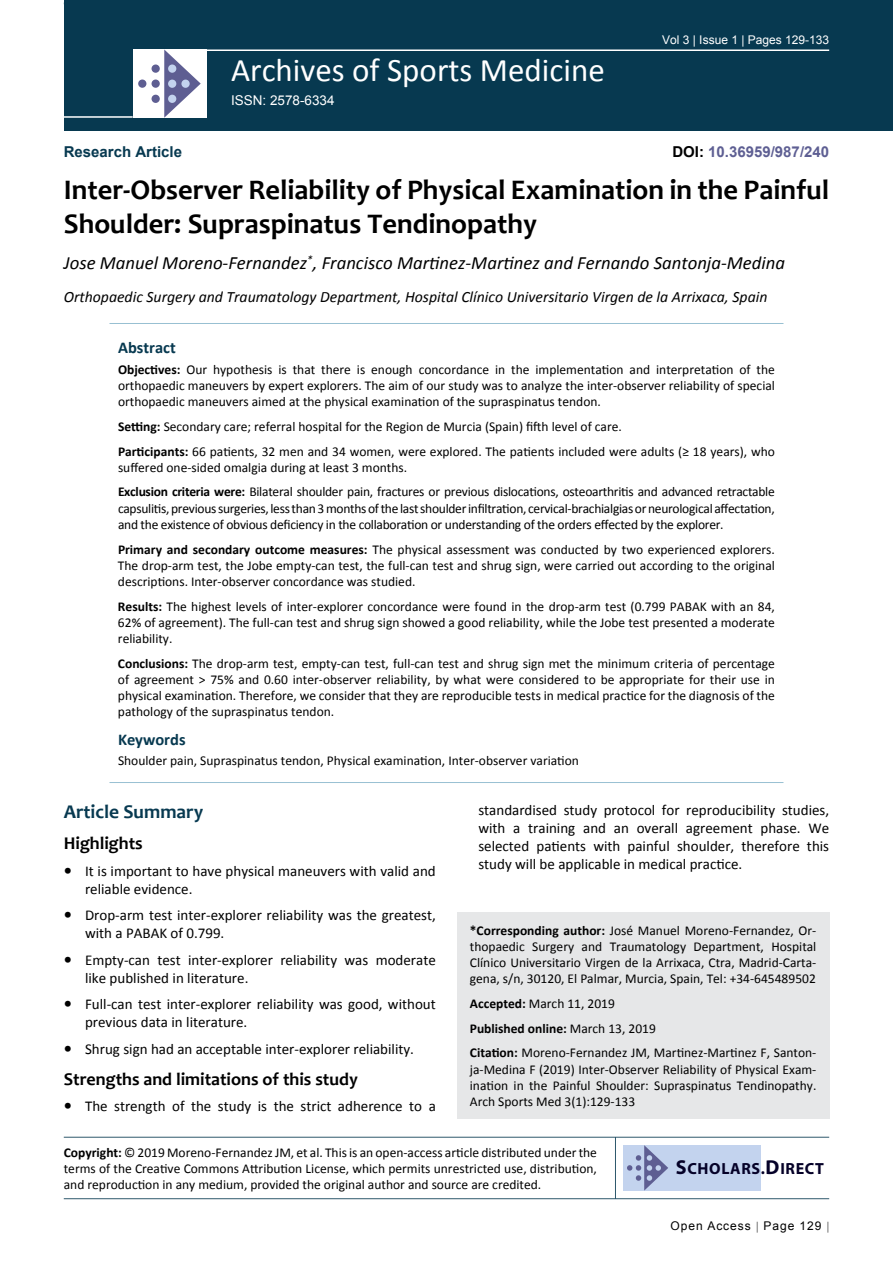
<style>
.page{position:relative;width:893px;height:1263px;background:#fff}
.page>*{position:absolute;margin:0;border:0;box-sizing:border-box;transform-origin:0 0}
.t1{font:33px "Calibri";color:#fff}
.t2{font:700 28.5px/34.2px "Candara";color:#000}
.t3{font:700 19.5px "Candara";color:#073950}
.t4{font:italic 18.75px "Calibri";color:#000}
.t5{font:700 18px "Candara";color:#000}
.t6{font:700 16.5px "Calibri";color:#073950}
.t7{font:700 16.2px "Myriad Pro";letter-spacing:.04em;color:#050128}
.t8{font:italic 15.75px "Calibri";color:#000}
.t9{font:15px/18px "Calibri";color:#000}
.t10{font:700 15px "Arial";color:#5e5f93}
.t11{font:700 15px "Arial";color:#073950}
.t12{font:13.5px/16.2px "Calibri";color:#000;text-align:justify}
.t13{font:13.5px/24.8px "Calibri";letter-spacing:-.02em;color:#000}
.t14{font:13.5px "Arial";color:#fff}
.t15{font:12px "Arial";color:#fff}
.t16{font:12px "Arial";letter-spacing:.08em;color:#000}
.s1{color:#000}
.s2{font-weight:700}
.s3{font-weight:700;font-size:16.5px}
.s4{font-size:20.25px}
</style>
<div class="page">
<div style="left:64px;top:0;width:829px;height:131px;background:#073950"></div>
<div style="left:457px;top:912px;width:372px;height:207px;background:#e6e7e8"></div>
<hr style="left:64px;top:1137px;width:765px;height:1px;background:#073950">
<hr style="left:64px;top:1198px;width:765px;height:1px;background:#073950">
<hr style="left:615px;top:1137px;width:1px;height:62px;background:#073950">
<hr style="left:204px;top:49px;width:625px;height:2px;background:#fff">
<hr style="left:64px;top:116px;width:69px;height:2px;background:#fff">
<div style="left:133px;top:49px;width:74px;height:69px;background:#fff"></div>
<svg style="left:164px;top:49px;width:37px;height:69px"></svg>
<div style="left:152px;top:65px;width:8px;height:8px;background:#5e5e92;border-radius:50%"></div>
<div style="left:138px;top:80px;width:8px;height:8px;background:#5e5e92;border-radius:50%"></div>
<div style="left:152px;top:80px;width:8px;height:8px;background:#5e5e92;border-radius:50%"></div>
<div style="left:168px;top:80px;width:8px;height:8px;background:#c3d3ee;border-radius:50%"></div>
<div style="left:181px;top:80px;width:9px;height:8px;background:#c3d3ee;border-radius:50%"></div>
<div style="left:168px;top:95px;width:8px;height:8px;background:#c3d3ee;border-radius:50%"></div>
<div style="left:168px;top:65px;width:8px;height:8px;background:#c3d3ee;border-radius:50%"></div>
<div style="left:152px;top:95px;width:8px;height:8px;background:#5e5e92;border-radius:50%"></div>
<div style="left:623px;top:1145px;width:138px;height:45px;background:#c3d3ee"></div>
<svg style="left:627px;top:1145px;width:41px;height:45px"></svg>
<hr style="left:109px;top:323px;width:674px;height:1px;background:#98c0d2">
<hr style="left:109px;top:782px;width:674px;height:1px;background:#98c0d2">
<p class="t11" style="left:64px;top:142px;width:120px">Research Article</p>
<h1 class="t1" style="left:231px;top:49px;width:375px">Archives of Sports Medicine</h1>
<p class="t14" style="left:231px;top:92px;width:105px">ISSN: 2578-6334</p>
<p class="t15" style="left:662px;top:32px;width:169px">Vol 3 | Issue 1 | Pages 129-133</p>
<p class="t10" style="left:672px;top:142px;width:158px"><span class="s1">DOI:</span> 10.36959/987/240</p>
<h2 class="t2" style="left:64px;top:173px;width:767px">Inter-Observer Reliability of Physical Examination in the Painful<br>Shoulder: Supraspinatus Tendinopathy</h2>
<h3 class="t4" style="left:64px;top:250px;width:723px">Jose Manuel Moreno-Fernandez<sup>*</sup>, Francisco Martinez-Martinez and Fernando Santonja-Medina</h3>
<p class="t8" style="left:64px;top:286px;width:705px">Orthopaedic Surgery and Traumatology Department, Hospital Clínico Universitario Virgen de la Arrixaca, Spain</p>
<p class="t6" style="left:118px;top:337px;width:59px">Abstract</p>
<p class="t12" style="left:118px;top:361px;width:658px"><span class="s2">Objectives:</span> Our hypothesis is that there is enough concordance in the implementation and interpretation of the orthopaedic maneuvers by expert explorers. The aim of our study was to analyze the inter-observer reliability of special orthopaedic maneuvers aimed at the physical examination of the supraspinatus tendon.</p>
<p class="t12" style="left:118px;top:414px;width:658px;line-height:24.8px"><span class="s2">Setting:</span> Secondary care; referral hospital for the Region de Murcia (Spain) fifth level of care.<br><span class="s2">Participants:</span> 66 patients, 32 men and 34 women, were explored. The patients included were adults (≥ 18 years), who</p>
<p class="t13" style="left:118px;top:455px;width:658px">suffered one-sided omalgia during at least 3 months.<br><span class="s2">Exclusion criteria were:</span> Bilateral shoulder pain, fractures or previous dislocations, osteoarthritis and advanced retractable</p>
<p class="t13" style="left:118px;top:500px;width:658px;line-height:16.2px">capsulitis, previous surgeries, less than 3 months of the last shoulder infiltration, cervical-brachialgias or neurological affectation, and the existence of obvious deficiency in the collaboration or understanding of the orders effected by the explorer.</p>
<p class="t12" style="left:118px;top:541px;width:658px"><span class="s2">Primary and secondary outcome measures:</span> The physical assessment was conducted by two experienced explorers.<br>The drop-arm test, the Jobe empty-can test, the full-can test and shrug sign, were carried out according to the original descriptions. Inter-observer concordance was studied.</p>
<p class="t12" style="left:118px;top:598px;width:658px"><span class="s2">Results:</span> The highest levels of inter-explorer concordance were found in the drop-arm test (0.799 PABAK with an 84, 62% of agreement). The full-can test and shrug sign showed a good reliability, while the Jobe test presented a moderate reliability.</p>
<p class="t12" style="left:118px;top:655px;width:658px"><span class="s2">Conclusions:</span> The drop-arm test, empty-can test, full-can test and shrug sign met the minimum criteria of percentage of agreement &gt; 75% and 0.60 inter-observer reliability, by what were considered to be appropriate for their use in physical examination. Therefore, we consider that they are reproducible tests in medical practice for the diagnosis of the pathology of the supraspinatus tendon.</p>
<p class="t6" style="left:118px;top:729px;width:69px">Keywords</p>
<p class="t12" style="left:118px;top:753px;width:462px">Shoulder pain, Supraspinatus tendon, Physical examination, Inter-observer variation</p>
<h3 class="t3" style="left:64px;top:800px;width:141px">Article Summary</h3>
<h3 class="t5" style="left:64px;top:832px;width:81px">Highlights</h3>
<p class="t9" style="left:85px;top:862px;width:352px;text-indent:-21px"><span class="s3">•</span> It is important to have physical maneuvers with valid and reliable evidence.</p>
<p class="t9" style="left:85px;top:906px;width:352px;text-indent:-21px"><span class="s3">•</span> Drop-arm test inter-explorer reliability was the greatest, with a PABAK of 0.799.</p>
<p class="t9" style="left:85px;top:951px;width:352px;text-indent:-21px"><span class="s3">•</span> Empty-can test inter-explorer reliability was moderate like published in literature.</p>
<p class="t9" style="left:85px;top:995px;width:352px;text-indent:-21px"><span class="s3">•</span> Full-can test inter-explorer reliability was good, without previous data in literature.</p>
<p class="t9" style="left:64px;top:1040px;width:352px"><span class="s3">•</span> Shrug sign had an acceptable inter-explorer reliability.</p>
<h3 class="t5" style="left:64px;top:1068px;width:296px">Strengths and limitations of this study</h3>
<p class="t9" style="left:64px;top:1097px;width:374px"><span class="s3">•</span> The strength of the study is the strict adherence to a</p>
<p class="t9" style="left:478px;top:801px;width:352px;text-align:justify">standardised study protocol for reproducibility studies, with a training and an overall agreement phase. We selected patients with painful shoulder, therefore this study will be applicable in medical practice.</p>
<p class="t12" style="left:470px;top:922px;width:348px"><span class="s2">*Corresponding author:</span> José Manuel Moreno-Fernandez, Or&shy;thopaedic Surgery and Traumatology Department, Hospital Clínico Universitario Virgen de la Arrixaca, Ctra, Madrid-Carta&shy;gena, s/n, 30120, El Palmar, Murcia, Spain, Tel: +34-645489502</p>
<p class="t12" style="left:470px;top:991px;width:348px;line-height:24.8px;text-align:left"><span class="s2">Accepted:</span> March 11, 2019<br><span class="s2">Published online:</span> March 13, 2019<br><span class="s2">Citation:</span> Moreno-Fernandez JM, Martinez-Martinez F, Santon-</p>
<p class="t12" style="left:470px;top:1061px;width:348px">ja-Medina F (2019) Inter-Observer Reliability of Physical Exam&shy;ination in the Painful Shoulder: Supraspinatus Tendinopathy.<br>Arch Sports Med 3(1):129-133</p>
<p class="t12" style="left:64px;top:1144px;width:535px"><span class="s2">Copyright:</span> © 2019 Moreno-Fernandez JM, et al. This is an open-access article distributed under the terms of the Creative Commons Attribution License, which permits unrestricted use, distribution, and reproduction in any medium, provided the original author and source are credited.</p>
<p class="t7" style="left:676px;top:1158px;width:150px"><span class="s4">S</span>CHOLARS.<span class="s4">D</span>IRECT</p>
<p class="t16" style="left:670px;top:1218px;width:152px">Open Access Page 129</p>
</div>
